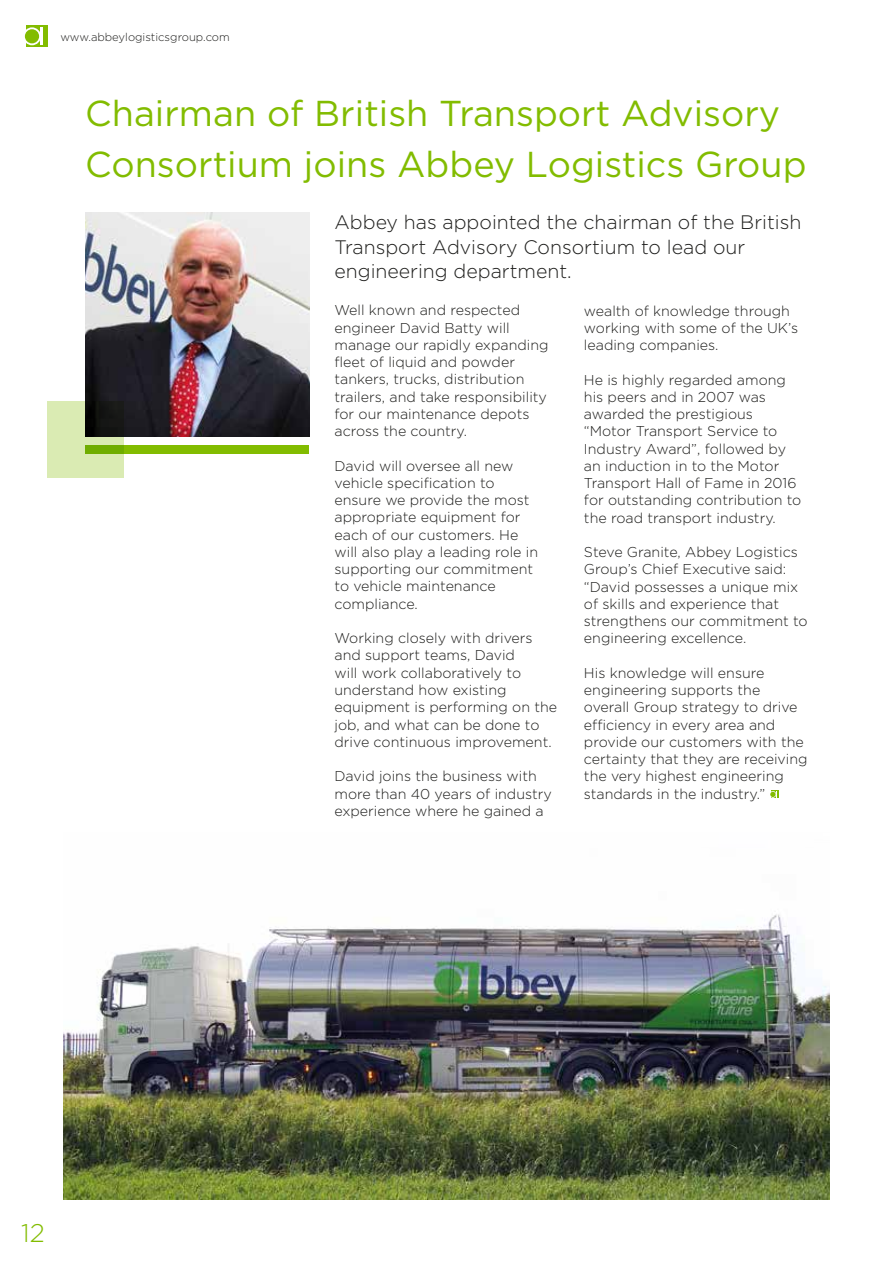
<style>
.page{position:relative;width:893px;height:1263px;background:#fff}
.page>*{position:absolute;margin:0;border:0;box-sizing:border-box;transform-origin:0 0}
.t1{font:36px/51.8px "Gotham";color:#82bc00}
.t2{font:300 25.5px "Gotham";color:#82bc00}
.t3{font:300 19.5px/24.8px "Gotham";color:#1d1d1b}
.t4{font:300 14.25px/17.2px "Gotham";color:#1d1d1b}
.t5{font:300 11.25px "Gotham";color:#1d1d1b}
</style>
<div class="page">
<img style="left:64px;top:914px;width:765px;height:285px">
<svg style="left:26px;top:26px;width:22px;height:21px"></svg>
<svg style="left:24px;top:27px;width:18px;height:18px"></svg>
<div style="left:25px;top:29px;width:14px;height:14px;background:#82bc00;border-radius:50%"></div>
<img style="left:85px;top:213px;width:224px;height:223px">
<div style="left:771px;top:790px;width:8px;height:8px;background:#82bc00"></div>
<svg style="left:770px;top:791px;width:7px;height:7px"></svg>
<div style="left:85px;top:445px;width:224px;height:8px;background:#82bc00"></div>
<svg style="left:47px;top:402px;width:76px;height:76px;background:#a5b482"></svg>
<p class="t5" style="left:60px;top:31px;width:171px">www.abbeylogisticsgroup.com</p>
<h1 class="t1" style="left:85px;top:86px;width:723px">Chairman of British Transport Advisory<br>Consortium joins Abbey Logistics Group</h1>
<h3 class="t3" style="left:334px;top:209px;width:468px">Abbey has appointed the chairman of the British<br>Transport Advisory Consortium to lead our engineering department.</h3>
<p class="t4" style="left:334px;top:301px;width:215px">Well known and respected engineer David Batty will manage our rapidly expanding fleet of liquid and powder tankers, trucks, distribution trailers, and take responsibility for our maintenance depots across the country.</p>
<p class="t4" style="left:334px;top:457px;width:205px">David will oversee all new vehicle specification to ensure we provide the most appropriate equipment for each of our customers. He will also play a leading role in supporting our commitment to vehicle maintenance compliance.</p>
<p class="t4" style="left:334px;top:629px;width:224px">Working closely with drivers and support teams, David<br>will work collaboratively to understand how existing equipment is performing on the job, and what can be done to drive continuous improvement.</p>
<p class="t4" style="left:334px;top:767px;width:219px">David joins the business with more than 40 years of industry experience where he gained a</p>
<p class="t4" style="left:584px;top:302px;width:216px">wealth of knowledge through working with some of the UK’s leading companies.</p>
<p class="t4" style="left:584px;top:371px;width:219px">He is highly regarded among his peers and in 2007 was awarded the prestigious “Motor Transport Service to<br>I ndustry Award”, followed by an induction in to the Motor<br>Transport Hall of Fame in 2016 for outstanding contribution to the road transport industry.</p>
<p class="t4" style="left:584px;top:543px;width:225px">Steve Granite, Abbey Logistics<br>Group’s Chief Executive said: “David possesses a unique mix of skills and experience that strengthens our commitment to engineering excellence.</p>
<p class="t4" style="left:584px;top:664px;width:225px">His knowledge will ensure engineering supports the overall Group strategy to drive efficiency in every area and provide our customers with the certainty that they are receiving the very highest engineering standards in the industry.”</p>
<h2 class="t2" style="left:21px;top:1219px;width:25px">12</h2>
</div>
